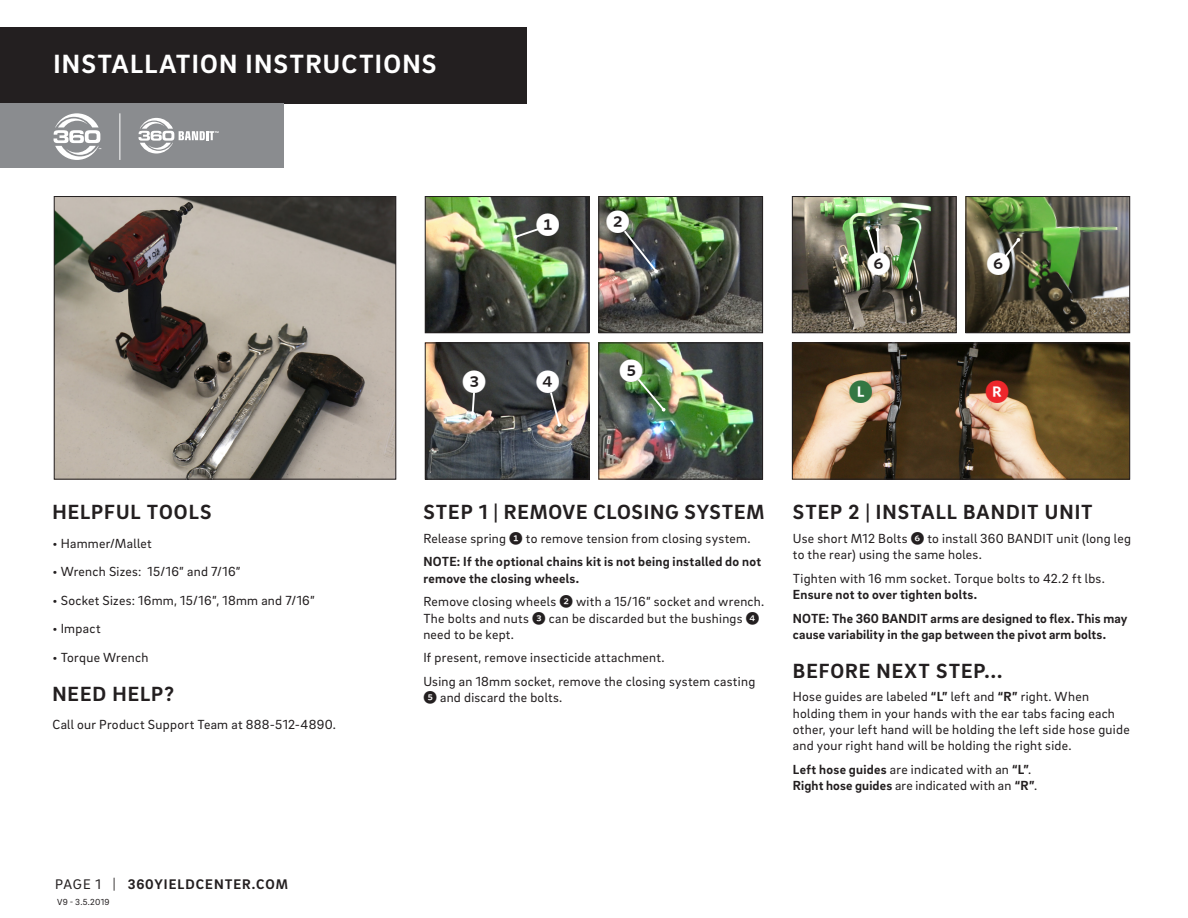
<style>
.page{position:relative;width:1188px;height:918px;background:#fff}
.page>*{position:absolute;margin:0;border:0;box-sizing:border-box;transform-origin:0 0}
.TABLE_BODY__L1{font:700 27px "Brix Sans";letter-spacing:.045em;color:#fff}
.t1{font:24px "Whitney Index Black Round Bd";color:#fff}
.t2{font:24px "Whitney Index Black Round Bd";color:#337743}
.t3{font:24px "Whitney Index Black Round Bd";color:#ee272b}
.TABLE_BODY__L1-2{font:700 21px "Brix Sans";letter-spacing:.05em;color:#231f20}
.BODY__L1{font:700 14.25px "Brix Sans";letter-spacing:.07em;color:#231f20}
.STEPS{font:13.5px/16.2px "Brix Sans";letter-spacing:.02em;color:#231f20}
.STEPS-2{font:700 13.5px/16.2px "Brix Sans";letter-spacing:.015em;color:#231f20}
.TABLE_BODY__L1-3{font:13.5px "Brix Sans";letter-spacing:.01em;color:#231f20}
.BODY__L1-2{font:9px "Brix Sans";letter-spacing:.025em;color:#231f20}
.s1{font-weight:400}
.s2{font-family:"Whitney Index Black Round Bd"}
.s3{font-weight:700}
</style>
<div class="page">
<img style="left:794px;top:198px;width:161px;height:133px">
<div style="left:792px;top:196px;width:165px;height:137px;border:1px solid #231f20"></div>
<div style="left:0;top:27px;width:526px;height:77px;background:#231f20"></div>
<div style="left:0;top:103px;width:283px;height:65px;background:#8a8c8f"></div>
<svg style="left:139px;top:118px;width:80px;height:36px"></svg>
<svg style="left:54px;top:113px;width:47px;height:47px"></svg>
<hr style="left:120px;top:113px;width:1px;height:47px;background:#fff">
<img style="left:56px;top:198px;width:338px;height:280px">
<div style="left:54px;top:196px;width:342px;height:284px;border:1px solid #231f20"></div>
<img style="left:968px;top:198px;width:160px;height:133px">
<div style="left:966px;top:196px;width:164px;height:137px;border:1px solid #231f20"></div>
<img style="left:794px;top:345px;width:334px;height:133px">
<div style="left:792px;top:343px;width:338px;height:137px;border:1px solid #231f20"></div>
<div style="left:851px;top:381px;width:20px;height:19px;background:#fff;border-radius:50%"></div>
<div style="left:987px;top:381px;width:20px;height:19px;background:#fff;border-radius:50%"></div>
<svg style="left:865px;top:226px;width:16px;height:41px"></svg>
<div style="left:868px;top:253px;width:22px;height:22px;background:#231f20;border-radius:50%"></div>
<svg style="left:996px;top:237px;width:25px;height:30px"></svg>
<div style="left:988px;top:253px;width:21px;height:22px;background:#231f20;border-radius:50%"></div>
<img style="left:427px;top:198px;width:160px;height:133px">
<div style="left:425px;top:196px;width:164px;height:137px;border:1px solid #231f20"></div>
<img style="left:600px;top:198px;width:161px;height:133px">
<div style="left:598px;top:196px;width:165px;height:137px;border:1px solid #231f20"></div>
<img style="left:427px;top:345px;width:160px;height:133px">
<div style="left:425px;top:343px;width:164px;height:137px;border:1px solid #231f20"></div>
<img style="left:600px;top:345px;width:161px;height:133px">
<div style="left:598px;top:343px;width:165px;height:137px;border:1px solid #231f20"></div>
<svg style="left:513px;top:223px;width:38px;height:16px"></svg>
<div style="left:537px;top:215px;width:22px;height:21px;background:#231f20;border-radius:50%"></div>
<img style="left:616px;top:221px;width:43px;height:53px">
<div style="left:608px;top:212px;width:21px;height:21px;background:#231f20;border-radius:50%"></div>
<svg style="left:471px;top:393px;width:6px;height:23px"></svg>
<div style="left:464px;top:372px;width:21px;height:21px;background:#231f20;border-radius:50%"></div>
<svg style="left:546px;top:381px;width:16px;height:46px"></svg>
<div style="left:537px;top:372px;width:22px;height:21px;background:#231f20;border-radius:50%"></div>
<svg style="left:629px;top:369px;width:37px;height:43px"></svg>
<div style="left:621px;top:360px;width:21px;height:22px;background:#231f20;border-radius:50%"></div>
<p class="TABLE_BODY__L1" style="left:54px;top:47px;width:385px">INSTALLATION INSTRUCTIONS</p>
<p class="TABLE_BODY__L1-2" style="left:52px;top:498px;width:161px">HELPFUL TOOLS</p>
<p class="STEPS" style="left:52px;top:534px;width:101px">• Hammer/Mallet</p>
<p class="STEPS" style="left:52px;top:563px;width:190px">• Wrench Sizes: 15/16” and 7/16”</p>
<p class="STEPS" style="left:52px;top:591px;width:264px">• Socket Sizes: 16mm, 15/16”, 18mm and 7/16”</p>
<p class="STEPS" style="left:52px;top:620px;width:50px">• Impact</p>
<p class="STEPS" style="left:52px;top:648px;width:98px">• Torque Wrench</p>
<p class="TABLE_BODY__L1-2" style="left:52px;top:680px;width:123px">NEED HELP?</p>
<p class="STEPS" style="left:52px;top:716px;width:285px">Call our Product Support Team at 888-512-4890.</p>
<p class="BODY__L1" style="left:55px;top:875px;width:234px"><span class="s1">PAGE 1 |</span> 360YIELDCENTER.COM</p>
<p class="BODY__L1-2" style="left:57px;top:896px;width:54px">V9 - 3.5.2019</p>
<p class="t1" style="left:536px;top:213px;width:26px">1</p>
<p class="t1" style="left:606px;top:211px;width:26px">2</p>
<p class="t1" style="left:462px;top:370px;width:26px">3</p>
<p class="t1" style="left:536px;top:370px;width:26px">4</p>
<p class="t1" style="left:619px;top:359px;width:26px">5</p>
<p class="t1" style="left:867px;top:252px;width:26px">6</p>
<p class="t1" style="left:986px;top:252px;width:26px">6</p>
<p class="t2" style="left:849px;top:381px;width:26px">l</p>
<p class="t3" style="left:985px;top:381px;width:26px">r</p>
<p class="TABLE_BODY__L1-2" style="left:423px;top:498px;width:343px">STEP 1 | REMOVE CLOSING SYSTEM</p>
<p class="STEPS" style="left:423px;top:530px;width:329px">Release spring <span class="s2">1</span> to remove tension from closing system.</p>
<p class="STEPS-2" style="left:423px;top:553px;width:339px">NOTE: If the optional chains kit is not being installed do not remove the closing wheels.</p>
<p class="STEPS" style="left:423px;top:593px;width:343px">Remove closing wheels <span class="s2">2</span> with a 15/16” socket and wrench.<br>The bolts and nuts <span class="s2">3</span> can be discarded but the bushings <span class="s2">4 </span>need to be kept.</p>
<p class="STEPS" style="left:423px;top:649px;width:243px">If present, remove insecticide attachment.</p>
<p class="STEPS" style="left:423px;top:673px;width:333px">Using an 18mm socket, remove the closing system casting<br><span class="s2">5</span> and discard the bolts.</p>
<p class="TABLE_BODY__L1-2" style="left:793px;top:498px;width:301px">STEP 2 | INSTALL BANDIT UNIT</p>
<p class="STEPS" style="left:793px;top:530px;width:340px">Use short M12 Bolts <span class="s2">6</span> to install 360 BANDIT unit (long leg to the rear) using the same holes.</p>
<p class="STEPS" style="left:793px;top:569px;width:313px">Tighten with 16 mm socket. Torque bolts to 42.2 ft lbs.<br><span class="s3">Ensure not to over tighten bolts.</span></p>
<p class="STEPS-2" style="left:793px;top:609px;width:336px">NOTE: The 360 BANDIT arms are designed to flex. This may cause variability in the gap between the pivot arm bolts.</p>
<p class="TABLE_BODY__L1-2" style="left:793px;top:657px;width:211px">BEFORE NEXT STEP...</p>
<p class="STEPS" style="left:793px;top:688px;width:338px">Hose guides are labeled <span class="s3">“L”</span> left and <span class="s3">“R”</span> right. When holding them in your hands with the ear tabs facing each other, your left hand will be holding the left side hose guide and your right hand will be holding the right side.</p>
<p class="STEPS" style="left:793px;top:761px;width:240px"><span class="s3">Left hose guides</span> are indicated with an <span class="s3">“L”</span>.</p>
<p class="TABLE_BODY__L1-3" style="left:793px;top:777px;width:246px"><span class="s3">Right hose guides</span> are indicated with an <span class="s3">“R”</span>.</p>
</div>
